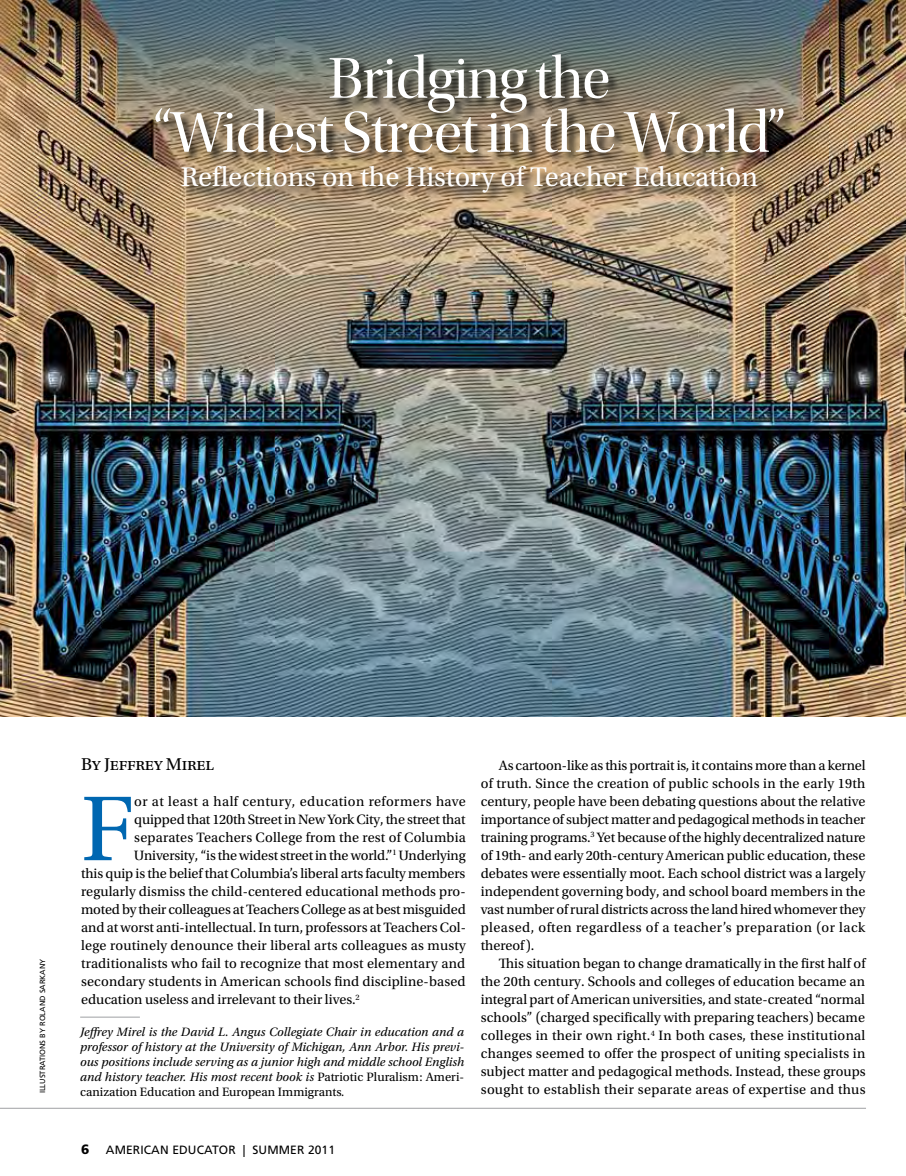
<style>
.page{position:relative;width:906px;height:1176px;background:#fff}
.page>*{position:absolute;margin:0;border:0;box-sizing:border-box;transform-origin:0 0}
.t1{font:96.9px "Utopia Std";color:#0067b1}
.t2{font:60px/54px "Utopia Std Disp";letter-spacing:-.02em;color:#fff;text-align:center}
.t3{font:28.5px "Utopia Std";letter-spacing:-.01em;color:#fff}
.t4{font:18px "Utopia Std";letter-spacing:-.01em;color:#000}
.t5{font:14.25px/18px "Utopia Std";letter-spacing:-.01em;color:#000;text-align:justify}
.t6{font:italic 12.75px/15px "Utopia Std";color:#000;text-align:justify}
.t7{font:12px "Frutiger LT Std";letter-spacing:.01em;color:#000}
.t8{font:7.5px "Frutiger LT Std";color:#000}
.s1{font-style:normal}
.s2{font-weight:900;font-size:13.5px}
</style>
<div class="page">
<hr style="left:0;top:1107px;width:865px;height:1px;background:#9fa1a4">
<img style="left:0;top:0;width:905px;height:716px">
<div style="left:155px;top:54px;width:640px;height:152px;background:#000;opacity:.75"></div>
<hr style="left:80px;top:1016px;width:60px;height:1px;background:#9fa1a4">
<h2 class="t2" style="left:153px;top:53px;width:633px">Bridging the<br>“Widest Street in the World”</h2>
<h3 class="t3" style="left:181px;top:162px;width:578px">Reflections on the History of Teacher Education</h3>
<p class="t8" style="left:38px;top:1093px;width:136px;rotate:-90deg">illustrations by Roland Sarkany</p>
<p class="t4" style="left:81px;top:754px;width:134px">By Jeffrey Mirel</p>
<h1 class="t1" style="left:81px;top:776px;width:55px">F</h1>
<p class="t5" style="left:134px;top:792px;width:333px">or at least a half century, education reformers have</p>
<p class="t5" style="left:134px;top:810px;width:332px">quipped that 120th Street in New York City, the street that</p>
<p class="t5" style="left:134px;top:828px;width:333px">separates Teachers College from the rest of Columbia</p>
<p class="t5" style="left:134px;top:846px;width:333px">University, “is the widest street in the world.”<sup>1</sup> Underlying</p>
<p class="t5" style="left:81px;top:864px;width:386px">this quip is the belief that Columbia’s liberal arts faculty members</p>
<p class="t5" style="left:81px;top:882px;width:386px">regularly dismiss the child-centered educational methods pro-</p>
<p class="t5" style="left:81px;top:900px;width:386px">moted by their colleagues at Teachers College as at best misguided</p>
<p class="t5" style="left:81px;top:918px;width:386px">and at worst anti-intellectual. In turn, professors at Teachers Col-</p>
<p class="t5" style="left:81px;top:936px;width:386px">lege routinely denounce their liberal arts colleagues as musty</p>
<p class="t5" style="left:81px;top:954px;width:385px">traditionalists who fail to recognize that most elementary and</p>
<p class="t5" style="left:81px;top:972px;width:386px">secondary students in American schools find discipline-based</p>
<p class="t5" style="left:81px;top:990px;width:280px">education useless and irrelevant to their lives.<sup>2</sup></p>
<p class="t6" style="left:80px;top:1023px;width:385px">Jeffrey Mirel is the David L. Angus Collegiate Chair in education and a professor of history at the University of Michigan, Ann Arbor. His previ&shy;ous positions include serving as a junior high and middle school English and history teacher. His most recent book is <span class="s1">Patriotic Pluralism: Ameri&shy;canization Education and European Immigrants</span>.</p>
<p class="t5" style="left:480px;top:756px;width:386px;text-indent:18px">As cartoon-like as this portrait is, it contains more than a kernel of truth. Since the creation of public schools in the early 19th century, people have been debating questions about the relative importance of subject matter and pedagogical methods in teacher training programs.<sup>3</sup> Yet because of the highly decentralized nature of 19th- and early 20th-century American public education, these debates were essentially moot. Each school district was a largely independent governing body, and school board members in the vast number of rural districts across the land hired whomever they pleased, often regardless of a teacher’s preparation (or lack thereof).</p>
<p class="t5" style="left:480px;top:954px;width:387px;text-indent:18px">This situation began to change dramatically in the first half of the 20th century. Schools and colleges of education became an integral part of American universities, and state-created “normal schools” (charged specifically with preparing teachers) became colleges in their own right.<sup>4</sup> In both cases, these institutional changes seemed to offer the prospect of uniting specialists in subject matter and pedagogical methods. Instead, these groups sought to establish their separate areas of expertise and thus</p>
<p class="t7" style="left:81px;top:1142px;width:255px"><span class="s2">6</span> AMERICAN EDUCATOR | SUMMER 2011</p>
</div>
